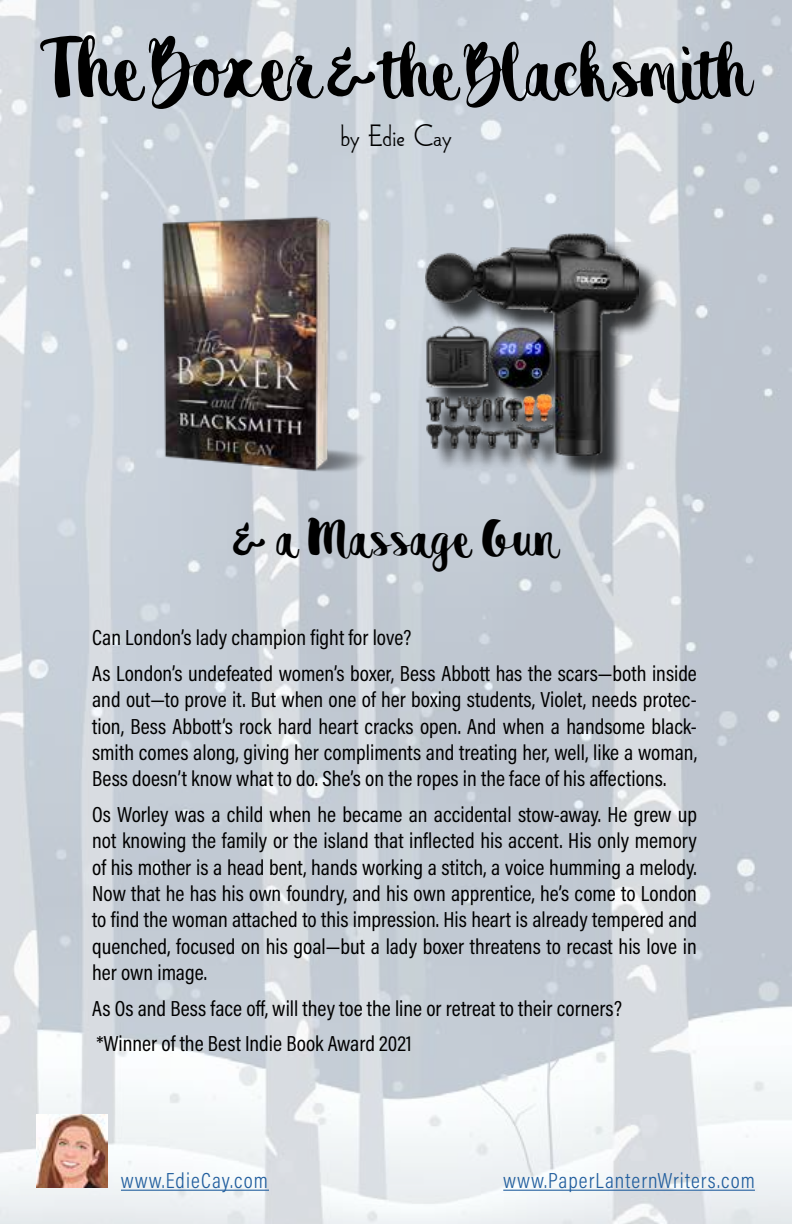
<style>
.page{position:relative;width:792px;height:1224px;background:#fff}
.page>*{position:absolute;margin:0;border:0;box-sizing:border-box;transform-origin:0 0}
.t1{font:72px "destain";letter-spacing:-.03em;color:#000}
.t2{font:48px "destain";color:#000}
.t3{font:32px "MILES";color:#000}
.t4{font:22px/26.4px "Acumin Pro Cond";color:#000}
.t5{font:300 22px "Acumin Pro Cond";letter-spacing:.05em;color:#215e9e}
.s1{font-size:80px}
</style>
<div class="page">
<img style="left:0;top:0;width:792px;height:1224px">
<div style="left:429px;top:237px;width:234px;height:243px;background:#000;opacity:.75"></div>
<img style="left:425px;top:233px;width:213px;height:222px">
<img style="left:134px;top:194px;width:248px;height:300px">
<hr style="left:121px;top:1190px;width:148px;height:1px;background:#215e9e">
<hr style="left:503px;top:1190px;width:252px;height:1px;background:#215e9e">
<img style="left:36px;top:1115px;width:72px;height:73px">
<h1 class="t1" style="left:40px;top:29px;width:714px"><span class="s1">The Boxer</span> &amp;the Blacksmith</h1>
<h3 class="t3" style="left:340px;top:112px;width:113px">by Edie Cay</h3>
<h2 class="t2" style="left:233px;top:510px;width:327px">&amp; a Massage Gun</h2>
<p class="t4" style="left:92px;top:620px;width:606px;line-height:35.4px">Can London’s lady champion fight for love?<br>As London’s undefeated women’s boxer, Bess Abbott has the scars—both inside</p>
<p class="t4" style="left:92px;top:686px;width:606px;text-align:justify">and out—to prove it. But when one of her boxing students, Violet, needs protec&shy;tion, Bess Abbott’s rock hard heart cracks open. And when a handsome black&shy;smith comes along, giving her compliments and treating her, well, like a woman, Bess doesn’t know what to do. She’s on the ropes in the face of his affections.</p>
<p class="t4" style="left:92px;top:801px;width:606px;text-align:justify">Os Worley was a child when he became an accidental stow-away. He grew up not knowing the family or the island that inflected his accent. His only memory of his mother is a head bent, hands working a stitch, a voice humming a melody.<br>Now that he has his own foundry, and his own apprentice, he’s come to London to find the woman attached to this impression. His heart is already tempered and quenched, focused on his goal—but a lady boxer threatens to recast his love in her own image.</p>
<p class="t4" style="left:92px;top:990px;width:531px;line-height:35.4px">As Os and Bess face off, will they toe the line or retreat to their corners? *Winner of the Best Indie Book Award 2021</p>
<p class="t5" style="left:121px;top:1166px;width:148px">www.EdieCay.com</p>
<p class="t5" style="left:503px;top:1166px;width:253px">www.PaperLanternWriters.com</p>
</div>
